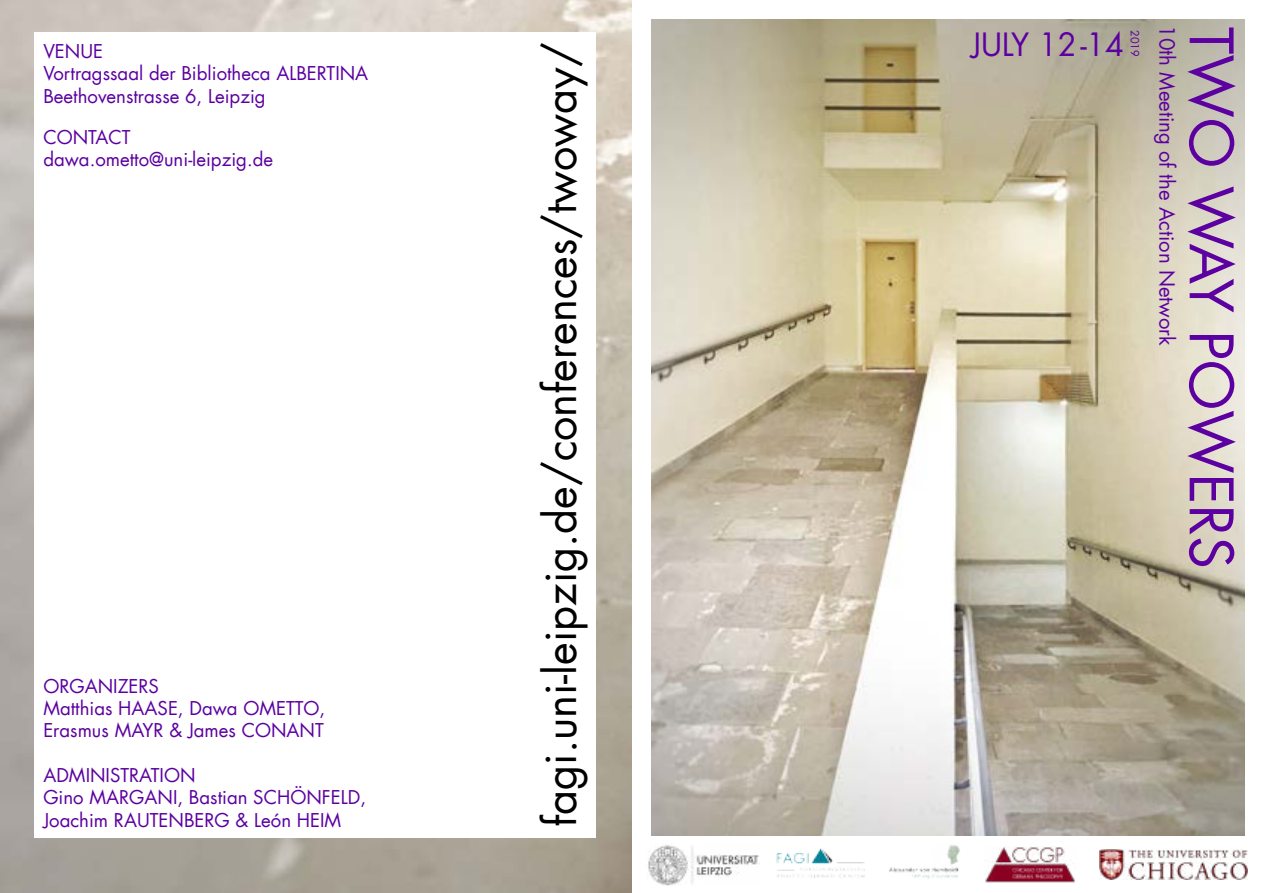
<style>
.page{position:relative;width:1263px;height:893px;background:#fff}
.page>*{position:absolute;margin:0;border:0;box-sizing:border-box;transform-origin:0 0}
.t1{font:58.2px "Futura Std";color:#5c00a1}
.t2{font:43.35px "Futura";color:#000}
.t3{font:31.35px "Futura";color:#5c00a1}
.t4{font:20.4px "Futura Std";color:#5c00a1}
.t5{font:18.6px/22.4px "Futura";color:#5c00a1}
.t6{font:11.1px "Futura";color:#5c00a1}
</style>
<div class="page">
<img style="left:651px;top:19px;width:594px;height:817px">
<img style="left:648px;top:845px;width:112px;height:40px">
<img style="left:889px;top:845px;width:71px;height:34px">
<img style="left:776px;top:848px;width:88px;height:30px">
<img style="left:1099px;top:849px;width:149px;height:31px">
<img style="left:985px;top:846px;width:90px;height:37px">
<p class="t5" style="left:43px;top:40px;width:326px">VENUE<br>Vortragssaal der Bibliotheca ALBERTINA<br>Beethovenstrasse 6, Leipzig</p>
<h2 class="t2" style="left:533px;top:827px;width:786px;rotate:-90deg">fagi.uni-leipzig.de/conferences/twoway/</h2>
<p class="t5" style="left:43px;top:126px;width:231px">CONTACT dawa.ometto@uni-leipzig.de</p>
<p class="t5" style="left:43px;top:675px;width:283px">ORGANIZERS<br>Matthias HAASE, Dawa OMETTO,<br>Erasmus MAYR &amp; James CONANT</p>
<p class="t5" style="left:43px;top:764px;width:324px">ADMINISTRATION<br>Gino MARGANI, Bastian SCHÖNFELD,<br>Joachim RAUTENBERG &amp; León HEIM</p>
<h3 class="t3" style="left:972px;top:24px;width:154px">JULY 12-14</h3>
<p class="t6" style="left:1142px;top:30px;width:28px;rotate:90deg">2019</p>
<p class="t4" style="left:1180px;top:25px;width:322px;rotate:90deg">10th Meeting of the Action Network</p>
<h1 class="t1" style="left:1248px;top:27px;width:543px;rotate:90deg">TWO WAY POWERS</h1>
</div>
